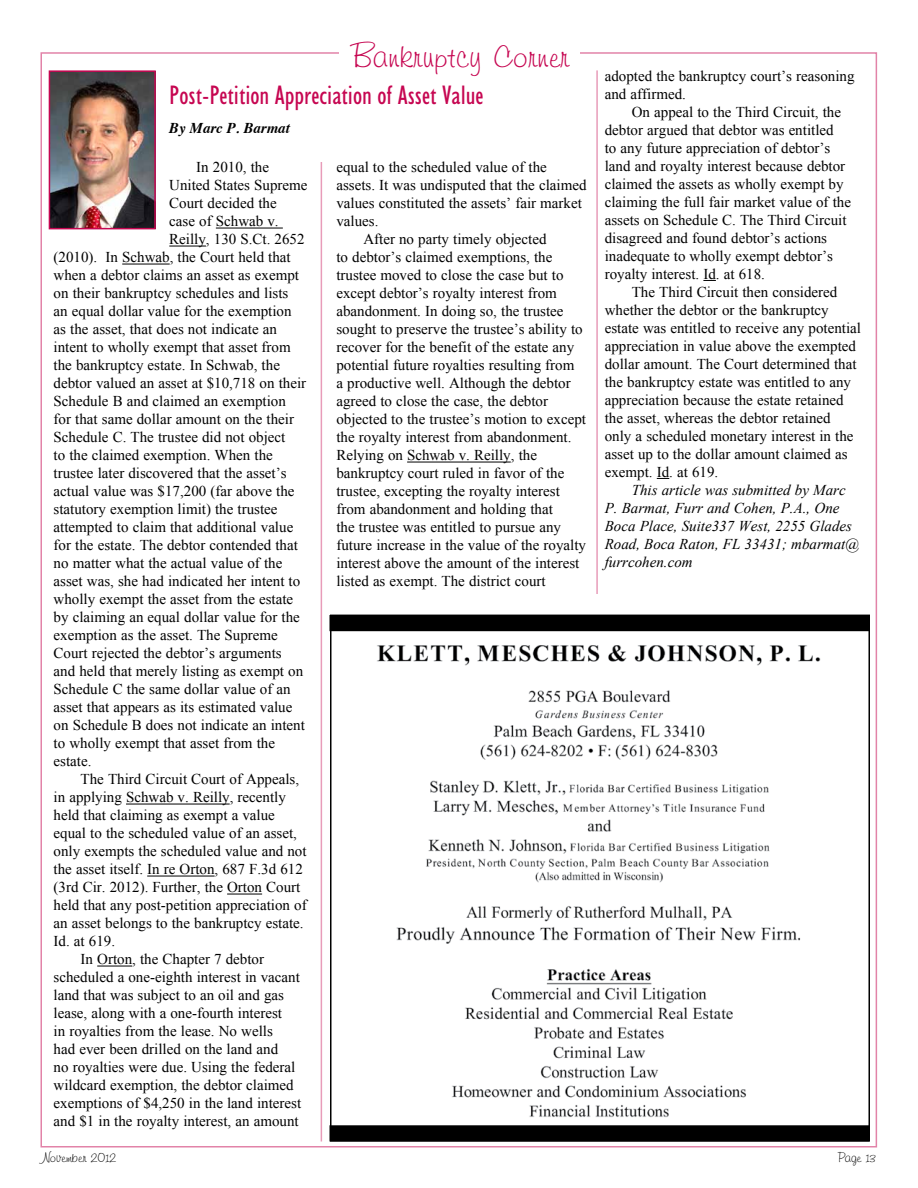
<style>
.page{position:relative;width:918px;height:1188px;background:#fff}
.page>*{position:absolute;margin:0;border:0;box-sizing:border-box;transform-origin:0 0}
.t1{font:33px "Freehand 591 BT Regular A";color:#c60651}
.t2{font:condensed 27px "Humanist 521 BT";color:#c60651}
.t3{font:15px/18px "Times New Roman";color:#000}
.t4{font:italic 15px/18px "Times New Roman";color:#000}
.t5{font:italic 700 15px "Times";color:#000}
.t6{font:13.5px "Freehand 591 BT Regular A";color:#000}
</style>
<div class="page">
<hr style="left:216px;top:228px;width:67px;height:1px;background:#000">
<hr style="left:169px;top:246px;width:37px;height:1px;background:#000">
<hr style="left:122px;top:264px;width:48px;height:1px;background:#000">
<hr style="left:126px;top:804px;width:104px;height:1px;background:#000">
<hr style="left:147px;top:876px;width:68px;height:1px;background:#000">
<hr style="left:227px;top:894px;width:35px;height:1px;background:#000">
<hr style="left:97px;top:966px;width:35px;height:1px;background:#000">
<img style="left:52px;top:73px;width:101px;height:153px">
<div style="left:49px;top:70px;width:107px;height:159px;border:2px solid #c60651"></div>
<hr style="left:407px;top:462px;width:104px;height:1px;background:#000">
<hr style="left:321px;top:162px;width:1px;height:980px;background:#e89cb9">
<hr style="left:596px;top:70px;width:2px;height:524px;background:#e89cb9">
<svg style="left:703px;top:280px;width:13px;height:1px"></svg>
<svg style="left:657px;top:478px;width:12px;height:1px"></svg>
<img style="left:377px;top:645px;width:444px;height:473px">
<div style="left:330px;top:616px;width:539px;height:14px;background:#000"></div>
<div style="left:329px;top:615px;width:540px;height:16px;border:2px solid #000"></div>
<div style="left:330px;top:1126px;width:539px;height:15px;background:#000"></div>
<div style="left:329px;top:1125px;width:540px;height:17px;border:2px solid #000"></div>
<h1 class="t1" style="left:351px;top:35px;width:220px">Bankruptcy Corner</h1>
<h2 class="t2" style="left:169px;top:80px;width:316px">Post-Petition Appreciation of Asset Value</h2>
<p class="t5" style="left:169px;top:114px;width:122px">By Marc P. Barmat</p>
<p class="t3" style="left:196px;top:158px;width:74px">In 2010, the</p>
<p class="t3" style="left:169px;top:176px;width:140px">United States Supreme</p>
<p class="t3" style="left:169px;top:194px;width:109px">Court decided the</p>
<p class="t3" style="left:169px;top:212px;width:111px">case of Schwab v.</p>
<p class="t3" style="left:169px;top:230px;width:137px">Reilly, 130 S.Ct. 2652</p>
<p class="t3" style="left:54px;top:248px;width:239px">(2010). In Schwab, the Court held that</p>
<p class="t3" style="left:54px;top:266px;width:247px">when a debtor claims an asset as exempt</p>
<p class="t3" style="left:54px;top:284px;width:236px">on their bankruptcy schedules and lists</p>
<p class="t3" style="left:54px;top:302px;width:240px">an equal dollar value for the exemption</p>
<p class="t3" style="left:54px;top:320px;width:225px">as the asset, that does not indicate an</p>
<p class="t3" style="left:54px;top:338px;width:239px">intent to wholly exempt that asset from</p>
<p class="t3" style="left:54px;top:356px;width:228px">the bankruptcy estate. In Schwab, the</p>
<p class="t3" style="left:54px;top:374px;width:254px">debtor valued an asset at $10,718 on their</p>
<p class="t3" style="left:54px;top:392px;width:234px">Schedule B and claimed an exemption</p>
<p class="t3" style="left:54px;top:410px;width:242px">for that same dollar amount on the their</p>
<p class="t3" style="left:54px;top:428px;width:233px">Schedule C. The trustee did not object</p>
<p class="t3" style="left:54px;top:446px;width:221px">to the claimed exemption. When the</p>
<p class="t3" style="left:54px;top:464px;width:235px">trustee later discovered that the asset’s</p>
<p class="t3" style="left:54px;top:482px;width:242px">actual value was $17,200 (far above the</p>
<p class="t3" style="left:54px;top:500px;width:225px">statutory exemption limit) the trustee</p>
<p class="t3" style="left:54px;top:518px;width:241px">attempted to claim that additional value</p>
<p class="t3" style="left:54px;top:536px;width:246px">for the estate. The debtor contended that</p>
<p class="t3" style="left:54px;top:554px;width:230px">no matter what the actual value of the</p>
<p class="t3" style="left:54px;top:572px;width:248px">asset was, she had indicated her intent to</p>
<p class="t3" style="left:54px;top:590px;width:241px">wholly exempt the asset from the estate</p>
<p class="t3" style="left:54px;top:608px;width:248px">by claiming an equal dollar value for the</p>
<p class="t3" style="left:54px;top:626px;width:226px">exemption as the asset. The Supreme</p>
<p class="t3" style="left:54px;top:644px;width:230px">Court rejected the debtor’s arguments</p>
<p class="t3" style="left:54px;top:662px;width:251px">and held that merely listing as exempt on</p>
<p class="t3" style="left:54px;top:680px;width:239px">Schedule C the same dollar value of an</p>
<p class="t3" style="left:54px;top:698px;width:240px">asset that appears as its estimated value</p>
<p class="t3" style="left:54px;top:716px;width:253px">on Schedule B does not indicate an intent</p>
<p class="t3" style="left:54px;top:734px;width:223px">to wholly exempt that asset from the</p>
<p class="t3" style="left:54px;top:752px;width:39px">estate.</p>
<p class="t3" style="left:81px;top:770px;width:220px">The Third Circuit Court of Appeals,</p>
<p class="t3" style="left:54px;top:788px;width:234px">in applying Schwab v. Reilly, recently</p>
<p class="t3" style="left:54px;top:806px;width:223px">held that claiming as exempt a value</p>
<p class="t3" style="left:54px;top:824px;width:245px">equal to the scheduled value of an asset,</p>
<p class="t3" style="left:54px;top:842px;width:255px">only exempts the scheduled value and not</p>
<p class="t3" style="left:54px;top:860px;width:251px">the asset itself. In re Orton, 687 F.3d 612</p>
<p class="t3" style="left:54px;top:878px;width:248px">(3rd Cir. 2012). Further, the Orton Court</p>
<p class="t3" style="left:54px;top:896px;width:255px">held that any post-petition appreciation of</p>
<p class="t3" style="left:54px;top:914px;width:252px">an asset belongs to the bankruptcy estate.</p>
<p class="t3" style="left:54px;top:932px;width:63px">Id. at 619.</p>
<p class="t3" style="left:81px;top:950px;width:185px">In Orton, the Chapter 7 debtor</p>
<p class="t3" style="left:54px;top:968px;width:248px">scheduled a one-eighth interest in vacant</p>
<p class="t3" style="left:54px;top:986px;width:232px">land that was subject to an oil and gas</p>
<p class="t3" style="left:54px;top:1004px;width:230px">lease, along with a one-fourth interest</p>
<p class="t3" style="left:54px;top:1022px;width:221px">in royalties from the lease. No wells</p>
<p class="t3" style="left:54px;top:1040px;width:226px">had ever been drilled on the land and</p>
<p class="t3" style="left:54px;top:1058px;width:243px">no royalties were due. Using the federal</p>
<p class="t3" style="left:54px;top:1076px;width:242px">wildcard exemption, the debtor claimed</p>
<p class="t3" style="left:54px;top:1094px;width:249px">exemptions of $4,250 in the land interest</p>
<p class="t3" style="left:54px;top:1112px;width:247px">and $1 in the royalty interest, an amount</p>
<p class="t3" style="left:336px;top:158px;width:212px">equal to the scheduled value of the</p>
<p class="t3" style="left:336px;top:176px;width:252px">assets. It was undisputed that the claimed</p>
<p class="t3" style="left:336px;top:194px;width:247px">values constituted the assets’ fair market</p>
<p class="t3" style="left:336px;top:212px;width:44px">values.</p>
<p class="t3" style="left:363px;top:230px;width:185px">After no party timely objected</p>
<p class="t3" style="left:336px;top:248px;width:218px">to debtor’s claimed exemptions, the</p>
<p class="t3" style="left:336px;top:266px;width:229px">trustee moved to close the case but to</p>
<p class="t3" style="left:336px;top:284px;width:222px">except debtor’s royalty interest from</p>
<p class="t3" style="left:336px;top:302px;width:229px">abandonment. In doing so, the trustee</p>
<p class="t3" style="left:336px;top:320px;width:248px">sought to preserve the trustee’s ability to</p>
<p class="t3" style="left:336px;top:338px;width:239px">recover for the benefit of the estate any</p>
<p class="t3" style="left:336px;top:356px;width:240px">potential future royalties resulting from</p>
<p class="t3" style="left:336px;top:374px;width:236px">a productive well. Although the debtor</p>
<p class="t3" style="left:336px;top:392px;width:213px">agreed to close the case, the debtor</p>
<p class="t3" style="left:336px;top:410px;width:251px">objected to the trustee’s motion to except</p>
<p class="t3" style="left:336px;top:428px;width:237px">the royalty interest from abandonment.</p>
<p class="t3" style="left:336px;top:446px;width:202px">Relying on Schwab v. Reilly, the</p>
<p class="t3" style="left:336px;top:464px;width:230px">bankruptcy court ruled in favor of the</p>
<p class="t3" style="left:336px;top:482px;width:225px">trustee, excepting the royalty interest</p>
<p class="t3" style="left:336px;top:500px;width:218px">from abandonment and holding that</p>
<p class="t3" style="left:336px;top:518px;width:226px">the trustee was entitled to pursue any</p>
<p class="t3" style="left:336px;top:536px;width:251px">future increase in the value of the royalty</p>
<p class="t3" style="left:336px;top:554px;width:245px">interest above the amount of the interest</p>
<p class="t3" style="left:336px;top:572px;width:211px">listed as exempt. The district court</p>
<p class="t3" style="left:605px;top:67px;width:251px">adopted the bankruptcy court’s reasoning and affirmed.</p>
<p class="t3" style="left:605px;top:103px;width:248px;text-indent:27px">On appeal to the Third Circuit, the debtor argued that debtor was entitled<br>to any future appreciation of debtor’s land and royalty interest because debtor claimed the assets as wholly exempt by claiming the full fair market value of the assets on Schedule C. The Third Circuit disagreed and found debtor’s actions inadequate to wholly exempt debtor’s royalty interest. Id. at 618.</p>
<p class="t3" style="left:605px;top:283px;width:258px;text-indent:27px">The Third Circuit then considered whether the debtor or the bankruptcy estate was entitled to receive any potential appreciation in value above the exempted dollar amount. The Court determined that the bankruptcy estate was entitled to any appreciation because the estate retained the asset, whereas the debtor retained only a scheduled monetary interest in the asset up to the dollar amount claimed as exempt. Id. at 619.</p>
<p class="t4" style="left:605px;top:480px;width:256px;text-indent:27px">This article was submitted by Marc<br>P. Barmat, Furr and Cohen, P.A., One<br>Boca Place, Suite337 West, 2255 Glades<br>Road, Boca Raton, FL 33431; mbarmat@ furrcohen.com</p>
<p class="t6" style="left:42px;top:1149px;width:76px">November 2012</p>
<p class="t6" style="left:838px;top:1149px;width:40px">Page 13</p>
</div>
